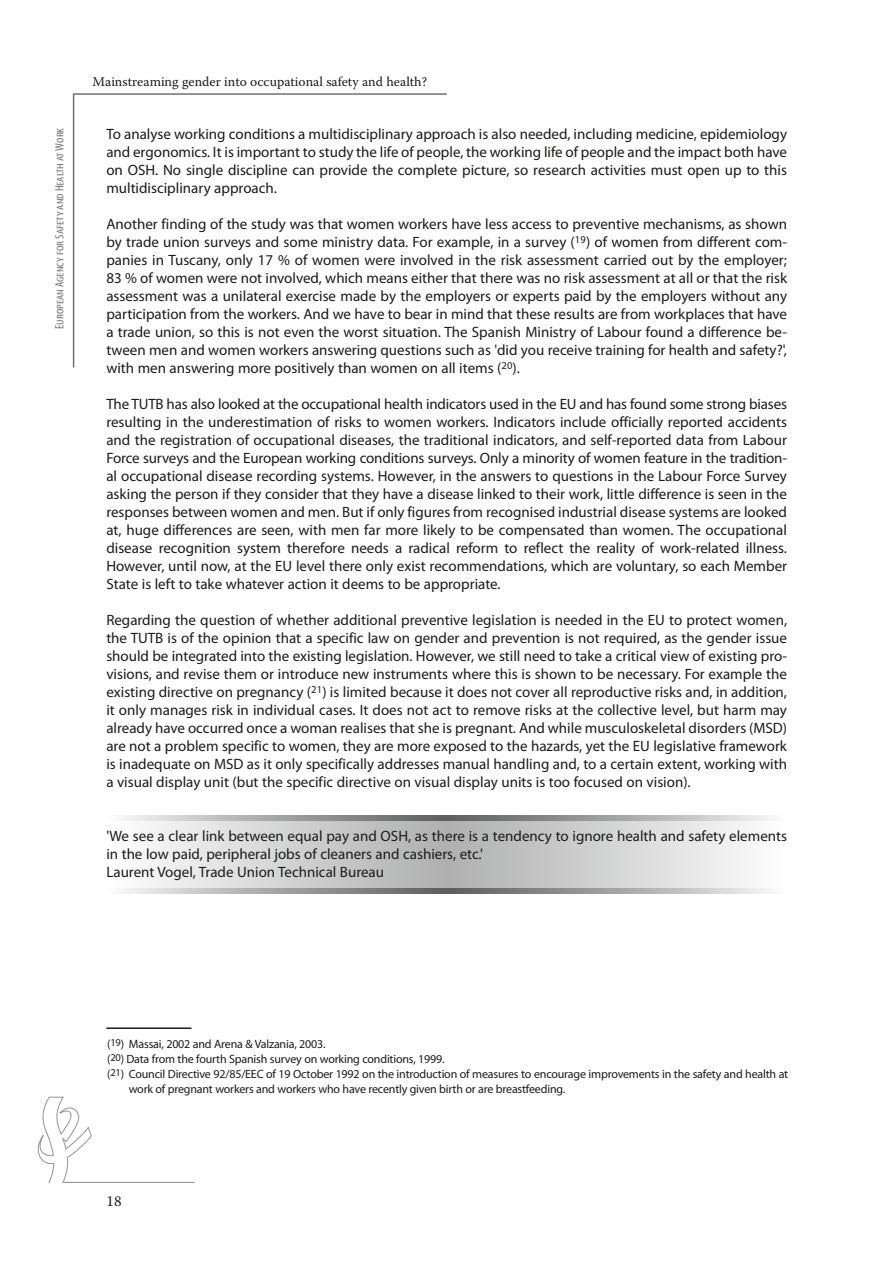
<style>
.page{position:relative;width:893px;height:1263px;background:#fff}
.page>*{position:absolute;margin:0;border:0;box-sizing:border-box;transform-origin:0 0}
.t1{font:15px/18px "Myriad Pro";color:#1c1c1a;text-align:justify}
.t2{font:15px "Warnock Pro";color:#1c1c1a}
.t3{font:13.5px "Warnock Pro";color:#1c1c1a}
.t4{font:12px "Myriad Pro";letter-spacing:-.015em;color:#1c1c1a}
.t5{font:condensed 9.6px "Myriad Pro";color:#727273;scale:1.25 1}
.s1{font-size:12px}
</style>
<div class="page">
<div style="left:433px;top:816px;width:27px;height:78px;background:#626263"></div>
<div style="left:443px;top:816px;width:7px;height:78px;background:#5e5f5f"></div>
<div style="left:201px;top:821px;width:491px;height:67px;background:#e8e8e8"></div>
<div style="left:223px;top:821px;width:447px;height:67px;background:#e2e2e3"></div>
<div style="left:249px;top:821px;width:395px;height:67px;background:#dcdcdc"></div>
<div style="left:267px;top:821px;width:359px;height:67px;background:#d8d8d8"></div>
<div style="left:280px;top:821px;width:333px;height:67px;background:#d4d5d5"></div>
<div style="left:293px;top:821px;width:307px;height:67px;background:#d1d1d2"></div>
<div style="left:311px;top:821px;width:271px;height:67px;background:#cdcdce"></div>
<div style="left:328px;top:821px;width:237px;height:67px;background:#c9c9ca"></div>
<div style="left:346px;top:821px;width:201px;height:67px;background:#c5c5c6"></div>
<div style="left:363px;top:821px;width:167px;height:67px;background:#c1c1c2"></div>
<div style="left:381px;top:821px;width:131px;height:67px;background:#bdbdbe"></div>
<div style="left:398px;top:821px;width:97px;height:67px;background:#b9baba"></div>
<div style="left:416px;top:821px;width:61px;height:67px;background:#b6b6b7"></div>
<div style="left:433px;top:821px;width:27px;height:67px;background:#b2b2b3"></div>
<hr style="left:73px;top:94px;width:1px;height:274px;background:#727273">
<hr style="left:73px;top:93px;width:374px;height:2px;background:#727273">
<hr style="left:63px;top:1182px;width:132px;height:1px;background:#9b9b9c">
<svg style="left:38px;top:1096px;width:54px;height:87px"></svg>
<hr style="left:106px;top:1027px;width:85px;height:2px;background:#1c1c1a">
<p class="t5" style="left:57px;top:329px;width:162px;rotate:-90deg"><span class="s1">E</span>UROPEAN <span class="s1">A</span>GENCY FOR <span class="s1">S</span>AFETY AND <span class="s1">H</span>EALTH AT<span class="s1">W</span>ORK</p>
<p class="t3" style="left:93px;top:76px;width:336px">Mainstreaming gender into occupational safety and health?</p>
<p class="t1" style="left:106px;top:126px;width:682px">To analyse working conditions a multidisciplinary approach is also needed, including medicine, epidemiology and ergonomics. It is important to study the life of people, the working life of people and the impact both have on OSH. No single discipline can provide the complete picture, so research activities must open up to this multidisciplinary approach.</p>
<p class="t1" style="left:106px;top:216px;width:682px">Another finding of the study was that women workers have less access to preventive mechanisms, as shown by trade union surveys and some ministry data. For example, in a survey (<sup>19</sup>) of women from different com&shy;panies in Tuscany, only 17 % of women were involved in the risk assessment carried out by the employer; 83 % of women were not involved, which means either that there was no risk assessment at all or that the risk assessment was a unilateral exercise made by the employers or experts paid by the employers without any participation from the workers. And we have to bear in mind that these results are from workplaces that have a trade union, so this is not even the worst situation. The Spanish Ministry of Labour found a difference be&shy;tween men and women workers answering questions such as 'did you receive training for health and safety?', with men answering more positively than women on all items (<sup>20</sup>).</p>
<p class="t1" style="left:106px;top:396px;width:682px">The TUTB has also looked at the occupational health indicators used in the EU and has found some strong biases resulting in the underestimation of risks to women workers. Indicators include officially reported accidents and the registration of occupational diseases, the traditional indicators, and self-reported data from Labour Force surveys and the European working conditions surveys. Only a minority of women feature in the tradition&shy;al occupational disease recording systems. However, in the answers to questions in the Labour Force Survey asking the person if they consider that they have a disease linked to their work, little difference is seen in the responses between women and men. But if only figures from recognised industrial disease systems are looked at, huge differences are seen, with men far more likely to be compensated than women. The occupational disease recognition system therefore needs a radical reform to reflect the reality of work-related illness.<br>However, until now, at the EU level there only exist recommendations, which are voluntary, so each Member State is left to take whatever action it deems to be appropriate.</p>
<p class="t1" style="left:106px;top:612px;width:682px">Regarding the question of whether additional preventive legislation is needed in the EU to protect women, the TUTB is of the opinion that a specific law on gender and prevention is not required, as the gender issue should be integrated into the existing legislation. However, we still need to take a critical view of existing pro&shy;visions, and revise them or introduce new instruments where this is shown to be necessary. For example the existing directive on pregnancy (<sup>21</sup>) is limited because it does not cover all reproductive risks and, in addition, it only manages risk in individual cases. It does not act to remove risks at the collective level, but harm may already have occurred once a woman realises that she is pregnant. And while musculoskeletal disorders (MSD) are not a problem specific to women, they are more exposed to the hazards, yet the EU legislative framework is inadequate on MSD as it only specifically addresses manual handling and, to a certain extent, working with a visual display unit (but the specific directive on visual display units is too focused on vision).</p>
<p class="t1" style="left:106px;top:828px;width:682px;text-align:left">'We see a clear link between equal pay and OSH, as there is a tendency to ignore health and safety elements in the low paid, peripheral jobs of cleaners and cashiers, etc.'<br>Laurent Vogel, Trade Union Technical Bureau</p>
<p class="t4" style="left:107px;top:1040px;width:220px">(<sup>19</sup>) Massai, 2002 and Arena &amp; Valzania, 2003.</p>
<p class="t4" style="left:107px;top:1055px;width:339px">(<sup>20</sup>) Data from the fourth Spanish survey on working conditions, 1999.</p>
<p class="t4" style="left:107px;top:1070px;width:682px">(<sup>21</sup>) Council Directive 92/85/EEC of 19 October 1992 on the introduction of measures to encourage improvements in the safety and health at</p>
<p class="t4" style="left:129px;top:1085px;width:438px">work of pregnant workers and workers who have recently given birth or are breastfeeding.</p>
<p class="t2" style="left:106px;top:1195px;width:17px">18</p>
</div>
